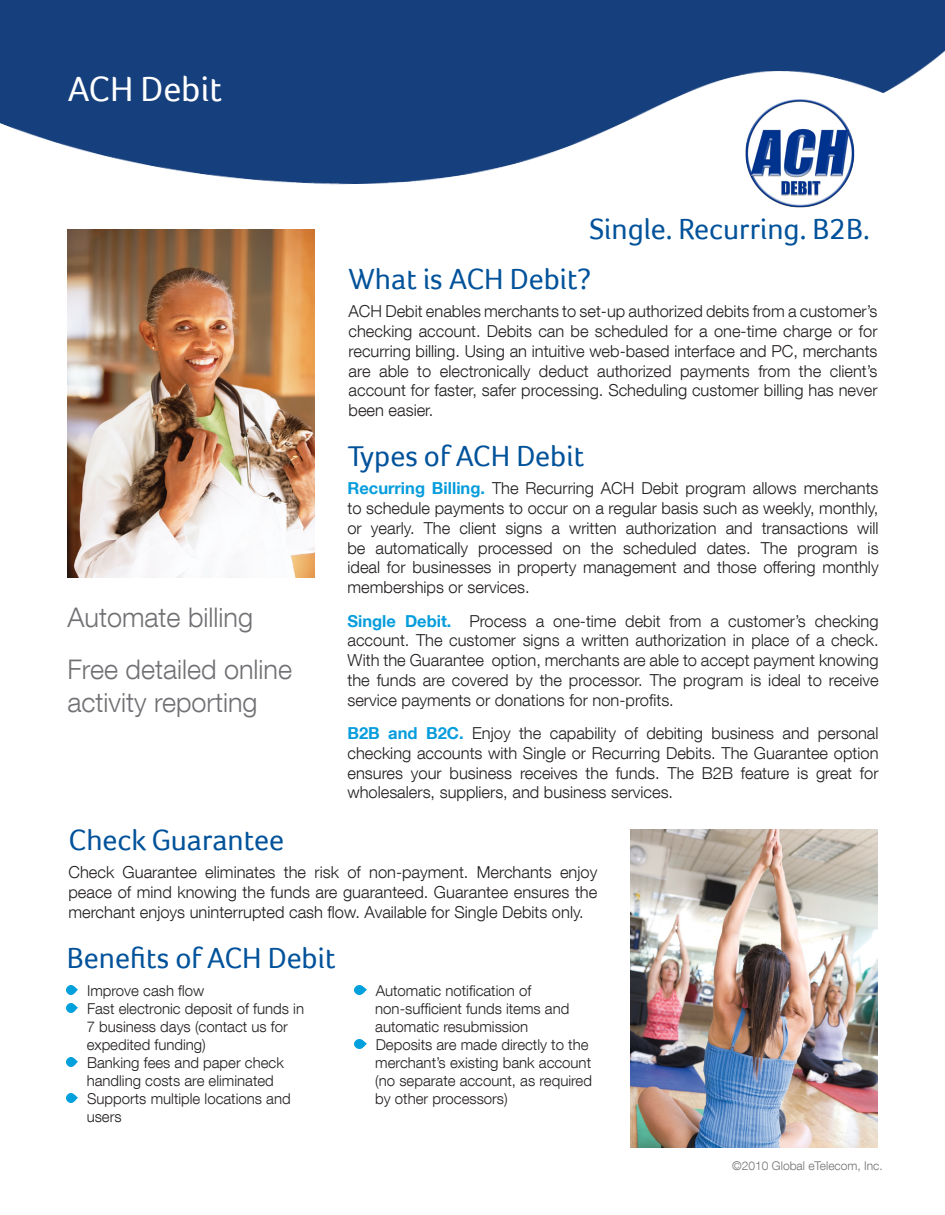
<style>
.page{position:relative;width:945px;height:1215px;background:#fff}
.page>*{position:absolute;margin:0;border:0;box-sizing:border-box;transform-origin:0 0}
.t1{font:36px "Foco";color:#fff}
.t2{font:30px "Foco";color:#01529a}
.t3{font:300 27px/32.4px "Helvetica Neue LT Com";color:#717074}
.t4{font:300 16.5px/19.8px "Helvetica Neue LT Com";color:#231f20;text-align:justify}
.Paragraph_Style_2{font:300 15px/18px "Helvetica Neue LT Com";color:#231f20}
.Paragraph_Style_1{font:300 12px "Helvetica Neue LT Com";color:#717074}
.s1{font-weight:700;color:#069ddc}
</style>
<div class="page">
<svg style="left:0;top:0;width:945px;height:185px"></svg>
<img style="left:738px;top:92px;width:123px;height:116px">
<img style="left:68px;top:230px;width:247px;height:347px">
<svg style="left:66px;top:986px;width:12px;height:9px"></svg>
<svg style="left:66px;top:1004px;width:12px;height:9px"></svg>
<svg style="left:66px;top:1058px;width:12px;height:9px"></svg>
<svg style="left:66px;top:1094px;width:12px;height:9px"></svg>
<svg style="left:355px;top:986px;width:11px;height:9px"></svg>
<svg style="left:355px;top:1040px;width:11px;height:9px"></svg>
<img style="left:630px;top:829px;width:248px;height:319px">
<p class="t1" style="left:68px;top:68px;width:156px">ACH Debit</p>
<p class="t3" style="left:68px;top:600px;width:187px">Automate billing</p>
<p class="t3" style="left:68px;top:653px;width:226px">Free detailed online activity reporting</p>
<p class="t2" style="left:68px;top:823px;width:217px">Check Guarantee</p>
<p class="t2" style="left:589px;top:211px;width:282px">Single. Recurring. B2B.</p>
<p class="t2" style="left:349px;top:262px;width:244px">What is ACH Debit?</p>
<p class="t4" style="left:349px;top:301px;width:531px">ACH Debit enables merchants to set-up authorized debits from a customer’s checking account. Debits can be scheduled for a one-time charge or for recurring billing. Using an intuitive web-based interface and PC, merchants are able to electronically deduct authorized payments from the client’s account for faster, safer processing. Scheduling customer billing has never been easier.</p>
<p class="t2" style="left:348px;top:438px;width:238px">Types of ACH Debit</p>
<p class="t4" style="left:347px;top:478px;width:533px"><span class="s1">Recurring Billing.</span> The Recurring ACH Debit program allows merchants to schedule payments to occur on a regular basis such as weekly, monthly, or yearly. The client signs a written authorization and transactions will be automatically processed on the scheduled dates. The program is ideal for businesses in property management and those offering monthly memberships or services.</p>
<p class="t4" style="left:347px;top:610px;width:533px"><span class="s1">Single Debit.</span> Process a one-time debit from a customer’s checking account. The customer signs a written authorization in place of a check.<br>With the Guarantee option, merchants are able to accept payment knowing the funds are covered by the processor. The program is ideal to receive service payments or donations for non-profits.</p>
<p class="t4" style="left:347px;top:723px;width:533px"><span class="s1">B2B and B2C.</span> Enjoy the capability of debiting business and personal checking accounts with Single or Recurring Debits. The Guarantee option ensures your business receives the funds. The B2B feature is great for wholesalers, suppliers, and business services.</p>
<p class="t4" style="left:68px;top:862px;width:530px">Check Guarantee eliminates the risk of non-payment. Merchants enjoy peace of mind knowing the funds are guaranteed. Guarantee ensures the merchant enjoys uninterrupted cash flow. Available for Single Debits only.</p>
<p class="t2" style="left:67px;top:940px;width:270px">Benefits of ACH Debit</p>
<p class="Paragraph_Style_2" style="left:87px;top:981px;width:119px">Improve cash flow</p>
<p class="Paragraph_Style_2" style="left:87px;top:999px;width:218px">Fast electronic deposit of funds in</p>
<p class="Paragraph_Style_2" style="left:87px;top:1017px;width:203px">7 business days (contact us for expedited funding)</p>
<p class="Paragraph_Style_2" style="left:87px;top:1053px;width:198px">Banking fees and paper check</p>
<p class="Paragraph_Style_2" style="left:87px;top:1071px;width:189px">handling costs are eliminated</p>
<p class="Paragraph_Style_2" style="left:87px;top:1089px;width:205px">Supports multiple locations and</p>
<p class="Paragraph_Style_2" style="left:87px;top:1107px;width:36px">users</p>
<p class="Paragraph_Style_2" style="left:376px;top:981px;width:157px">Automatic notification of</p>
<p class="Paragraph_Style_2" style="left:375px;top:999px;width:196px">non-sufficient funds items and automatic resubmission</p>
<p class="Paragraph_Style_2" style="left:376px;top:1035px;width:214px">Deposits are made directly to the</p>
<p class="Paragraph_Style_2" style="left:375px;top:1053px;width:218px;text-align:justify">merchant’s existing bank account (no separate account, as required by other processors)</p>
<p class="Paragraph_Style_1" style="left:732px;top:1158px;width:152px">©2010 Global eTelecom, Inc.</p>
</div>
